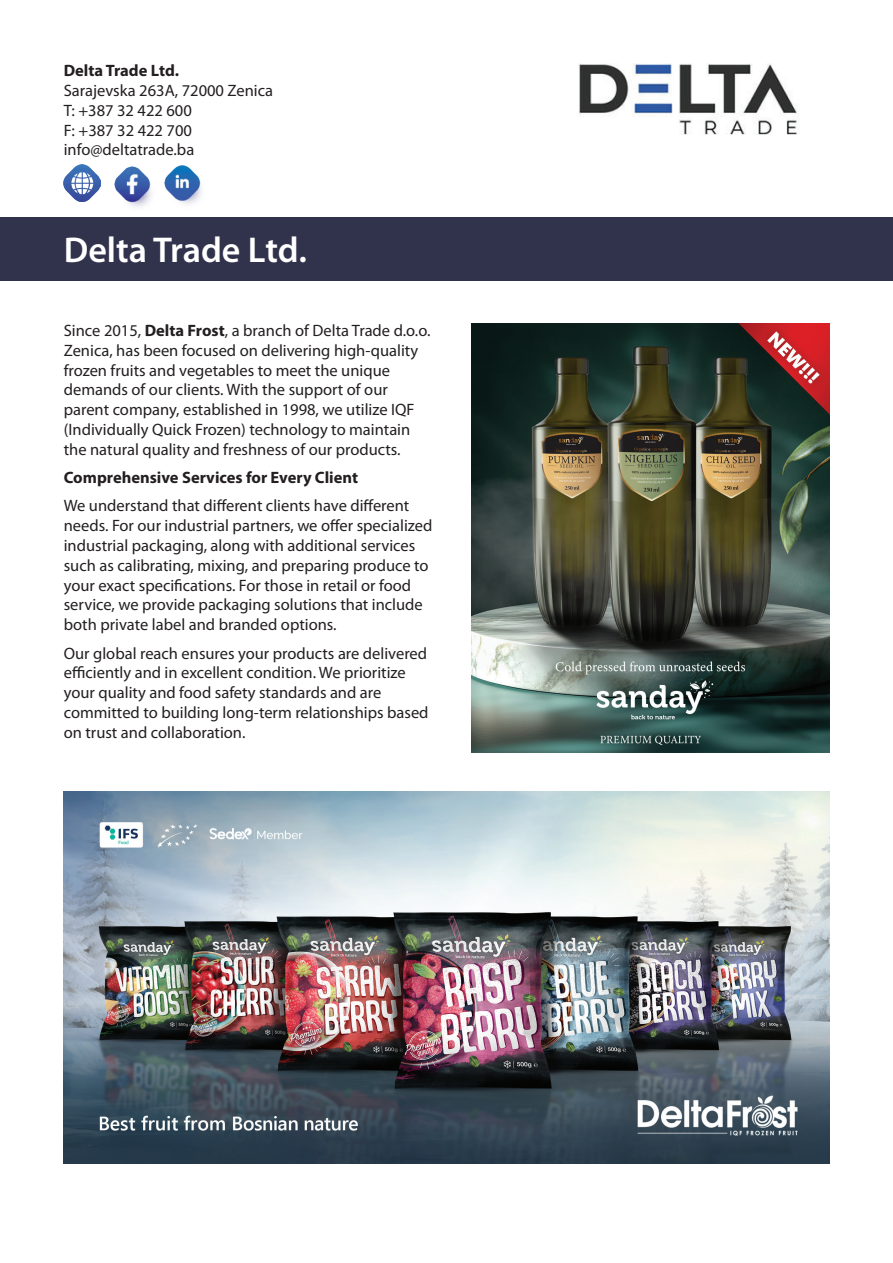
<style>
.page{position:relative;width:893px;height:1263px;background:#fff}
.page>*{position:absolute;margin:0;border:0;box-sizing:border-box;transform-origin:0 0}
.t1{font:600 36px "Myriad Pro";color:#fff}
.t2{font:16.5px/19.8px "Myriad Pro";color:#231f20}
.t3{font:700 16.5px "Myriad Pro";color:#231f20}
.s1{font-weight:700}
</style>
<div class="page">
<div style="left:0;top:217px;width:893px;height:64px;background:#31324c"></div>
<img style="left:578px;top:64px;width:219px;height:71px">
<img style="left:114px;top:166px;width:38px;height:41px">
<img style="left:165px;top:165px;width:37px;height:39px">
<img style="left:64px;top:165px;width:37px;height:37px">
<img style="left:64px;top:792px;width:765px;height:371px">
<img style="left:471px;top:324px;width:358px;height:428px">
<p class="t3" style="left:64px;top:60px;width:117px">Delta Trade Ltd.</p>
<p class="t2" style="left:64px;top:80px;width:211px">Sarajevska 263A, 72000 Zenica<br>T: +387 32 422 600<br>F: +387 32 422 700 info@deltatrade.ba</p>
<h1 class="t1" style="left:64px;top:227px;width:245px">Delta Trade Ltd.</h1>
<p class="t2" style="left:64px;top:320px;width:368px">Since 2015, <span class="s1">Delta Frost</span>, a branch of Delta Trade d.o.o.<br>Zenica, has been focused on delivering high-quality frozen fruits and vegetables to meet the unique demands of our clients. With the support of our parent company, established in 1998, we utilize IQF (Individually Quick Frozen) technology to maintain the natural quality and freshness of our products.</p>
<p class="t3" style="left:64px;top:467px;width:296px">Comprehensive Services for Every Client</p>
<p class="t2" style="left:64px;top:496px;width:370px">We understand that different clients have different needs. For our industrial partners, we offer specialized industrial packaging, along with additional services such as calibrating, mixing, and preparing produce to your exact specifications. For those in retail or food service, we provide packaging solutions that include both private label and branded options.</p>
<p class="t2" style="left:64px;top:643px;width:366px">Our global reach ensures your products are delivered efficiently and in excellent condition. We prioritize your quality and food safety standards and are committed to building long-term relationships based on trust and collaboration.</p>
</div>
